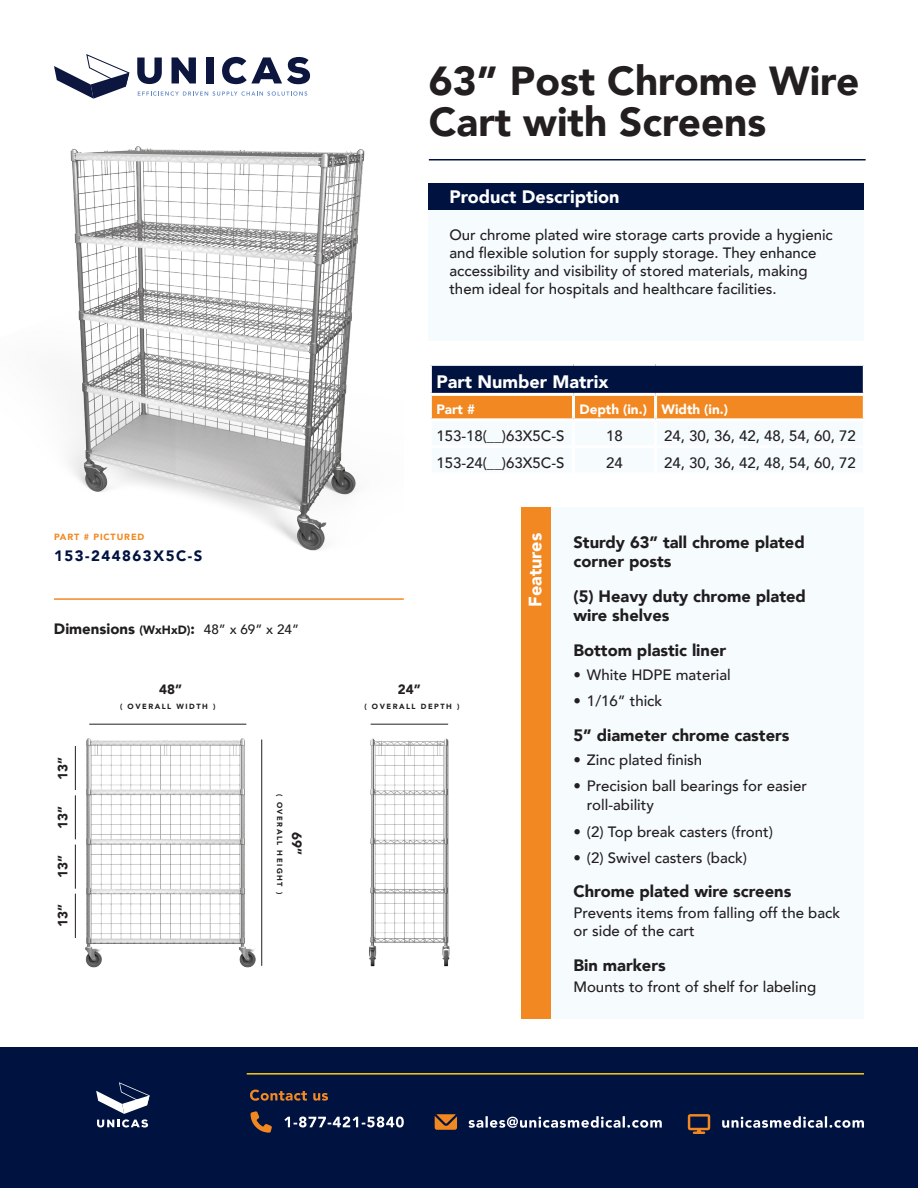
<style>
.page{position:relative;width:918px;height:1188px;background:#fff}
.page>*{position:absolute;margin:0;border:0;box-sizing:border-box;transform-origin:0 0}
.t1{font:900 40.5px/42px "Avenir";color:#231f20}
.t2{font:900 18px "Avenir";color:#fff}
.t3{font:900 16.5px/19.5px "Avenir";color:#201d1e}
.t4{font:500 15px/18px "Avenir";color:#231f20}
.t5{font:900 15px "Avenir";color:#1f1d1e}
.t6{font:900 15px "Avenir";letter-spacing:.1em;color:#001340}
.t7{font:900 13.5px "Avenir";color:#fff}
.t8{font:900 13.5px "Avenir";color:#231f20}
.t9{font:900 9px "Avenir";letter-spacing:.1em;color:#f28821}
.t10{font:900 7.5px "Avenir";letter-spacing:.2em;color:#231f20}
.s1{font-size:12px}
.s2{font-weight:500;font-size:13.5px}
</style>
<div class="page">
<img style="left:74px;top:723px;width:182px;height:245px">
<img style="left:369px;top:723px;width:81px;height:244px">
<img style="left:65px;top:146px;width:300px;height:405px">
<svg style="left:137px;top:58px;width:25px;height:26px"></svg>
<svg style="left:172px;top:57px;width:24px;height:26px"></svg>
<div style="left:206px;top:57px;width:7px;height:26px;background:#0c163f"></div>
<svg style="left:222px;top:57px;width:88px;height:27px"></svg>
<svg style="left:54px;top:54px;width:75px;height:45px"></svg>
<svg style="left:138px;top:91px;width:169px;height:5px"></svg>
<div style="left:429px;top:183px;width:435px;height:27px;background:#001340"></div>
<div style="left:429px;top:210px;width:435px;height:130px;background:#f6fbfe"></div>
<hr style="left:261px;top:740px;width:1px;height:226px;background:#231f20">
<hr style="left:89px;top:724px;width:157px;height:1px;background:#231f20">
<hr style="left:371px;top:724px;width:77px;height:1px;background:#231f20">
<div style="left:0;top:1048px;width:918px;height:140px;background:#001340"></div>
<svg style="left:250px;top:1090px;width:78px;height:11px"></svg>
<svg style="left:284px;top:1117px;width:120px;height:11px"></svg>
<svg style="left:469px;top:1116px;width:193px;height:12px"></svg>
<svg style="left:722px;top:1116px;width:142px;height:12px"></svg>
<hr style="left:247px;top:1073px;width:617px;height:2px;background:#fecd08">
<hr style="left:429px;top:159px;width:437px;height:1px;background:#001340">
<hr style="left:54px;top:598px;width:350px;height:2px;background:#f28821">
<svg style="left:435px;top:1114px;width:22px;height:16px"></svg>
<svg style="left:251px;top:1111px;width:21px;height:22px"></svg>
<svg style="left:688px;top:1114px;width:22px;height:20px"></svg>
<svg style="left:96px;top:1082px;width:54px;height:46px"></svg>
<div style="left:430px;top:364px;width:434px;height:30px;background:#001340"></div>
<div style="left:432px;top:396px;width:431px;height:22px;background:#f28821"></div>
<hr style="left:429px;top:363px;width:144px;height:3px;background:#fff">
<hr style="left:429px;top:366px;width:3px;height:27px;background:#fff">
<hr style="left:573px;top:363px;width:83px;height:3px;background:#fff">
<hr style="left:656px;top:363px;width:210px;height:3px;background:#fff">
<hr style="left:863px;top:366px;width:3px;height:27px;background:#fff">
<hr style="left:429px;top:393px;width:144px;height:3px;background:#fff">
<hr style="left:573px;top:393px;width:83px;height:3px;background:#fff">
<hr style="left:572px;top:396px;width:3px;height:22px;background:#fff">
<hr style="left:656px;top:393px;width:210px;height:3px;background:#fff">
<hr style="left:654px;top:396px;width:3px;height:22px;background:#fff">
<hr style="left:75px;top:894px;width:1px;height:44px;background:#231f20">
<hr style="left:75px;top:845px;width:1px;height:44px;background:#231f20">
<hr style="left:75px;top:795px;width:1px;height:44px;background:#231f20">
<hr style="left:75px;top:746px;width:1px;height:44px;background:#231f20">
<div style="left:551px;top:507px;width:313px;height:511px;background:#f6fbfe"></div>
<div style="left:522px;top:507px;width:29px;height:511px;background:#f28821"></div>
<h1 class="t1" style="left:429px;top:58px;width:432px">63” Post Chrome Wire<br>Cart with Screens</h1>
<p class="t2" style="left:449px;top:181px;width:171px">Product Description</p>
<p class="t4" style="left:449px;top:225px;width:385px">Our chrome plated wire storage carts provide a hygienic and flexible solution for supply storage. They enhance accessibility and visibility of stored materials, making them ideal for hospitals and healthcare facilities.</p>
<p class="t9" style="left:54px;top:530px;width:92px">PART # PICTURED</p>
<p class="t6" style="left:54px;top:543px;width:150px">153-244863X5C-S</p>
<p class="t5" style="left:54px;top:616px;width:247px">Dimensions <span class="s1">(WxHxD)</span>: <span class="s2">48” x 69” x 24”</span></p>
<p class="t2" style="left:436px;top:367px;width:173px">Part Number Matrix</p>
<p class="t7" style="left:436px;top:398px;width:40px">Part #</p>
<p class="t7" style="left:579px;top:398px;width:150px">Depth (in.) Width (in.)</p>
<p class="t4" style="left:436px;top:426px;width:130px">153-18(__)63X5C-S</p>
<p class="t4" style="left:606px;top:426px;width:18px">18</p>
<p class="t4" style="left:664px;top:426px;width:193px">24, 30, 36, 42, 48, 54, 60, 72</p>
<p class="t4" style="left:436px;top:453px;width:130px">153-24(__)63X5C-S</p>
<p class="t4" style="left:606px;top:453px;width:18px">24</p>
<p class="t4" style="left:664px;top:453px;width:193px">24, 30, 36, 42, 48, 54, 60, 72</p>
<p class="t2" style="left:520px;top:607px;width:75px;rotate:-90deg">Features</p>
<p class="t3" style="left:573px;top:532px;width:233px">Sturdy 63” tall chrome plated corner posts</p>
<p class="t3" style="left:573px;top:586px;width:234px">(5) Heavy duty chrome plated wire shelves</p>
<p class="t3" style="left:573px;top:640px;width:154px">Bottom plastic liner</p>
<p class="t8" style="left:51px;top:780px;width:25px;rotate:-90deg">13”</p>
<p class="t8" style="left:51px;top:829px;width:25px;rotate:-90deg">13”</p>
<p class="t8" style="left:51px;top:878px;width:25px;rotate:-90deg">13”</p>
<p class="t8" style="left:51px;top:927px;width:25px;rotate:-90deg">13”</p>
<p class="t8" style="left:159px;top:678px;width:25px">48”</p>
<p class="t8" style="left:398px;top:678px;width:25px">24”</p>
<p class="t10" style="left:120px;top:700px;width:97px">( OVERALL WIDTH )</p>
<p class="t10" style="left:364px;top:700px;width:97px">( OVERALL DEPTH )</p>
<p class="t10" style="left:286px;top:794px;width:102px;rotate:90deg">( OVERALL HEIGHT )</p>
<p class="t8" style="left:308px;top:832px;width:25px;rotate:90deg">69”</p>
<p class="t4" style="left:573px;top:665px;width:159px">• White HDPE material</p>
<p class="t4" style="left:573px;top:691px;width:90px">• 1/16” thick</p>
<p class="t3" style="left:573px;top:725px;width:217px">5” diameter chrome casters</p>
<p class="t4" style="left:573px;top:750px;width:130px">• Zinc plated finish</p>
<p class="t4" style="left:587px;top:775px;width:222px;line-height:19.5px;text-indent:-14px">• Precision ball bearings for easier roll-ability</p>
<p class="t4" style="left:573px;top:822px;width:201px">• (2) Top break casters (front)</p>
<p class="t4" style="left:573px;top:848px;width:175px">• (2) Swivel casters (back)</p>
<p class="t3" style="left:573px;top:881px;width:219px">Chrome plated wire screens</p>
<p class="t4" style="left:573px;top:903px;width:268px">Prevents items from falling off the back or side of the cart</p>
<p class="t3" style="left:573px;top:955px;width:94px">Bin markers</p>
<p class="t4" style="left:573px;top:977px;width:244px">Mounts to front of shelf for labeling</p>
</div>
